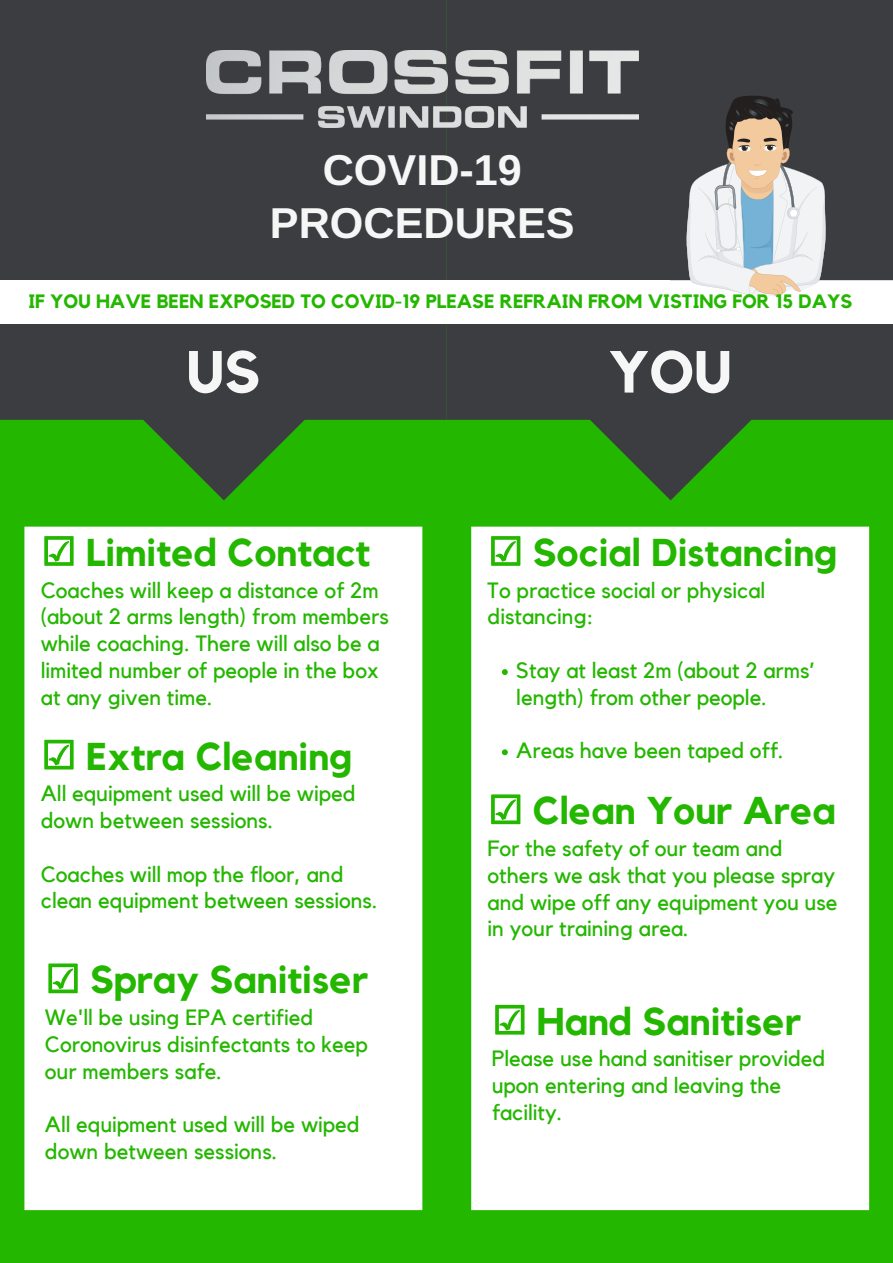
<style>
.page{position:relative;width:893px;height:1263px;background:#24b700}
.page>*{position:absolute;margin:0;border:0;box-sizing:border-box;transform-origin:0 0}
.t1{font:700 58.57px "Kollektif";color:#f6f6f6}
.t2{font:700 43.2px/52.7px "Arimo";color:#f6f6f6;text-align:center}
.t3{font:700 38.62px "Kollektif";color:#24b700}
.t4{font:22.05px/26.8px "Kollektif";color:#24b700}
.t5{font:700 19.27px "Kollektif";color:#24b700}
.s1{font-family:"DejaVu Sans";font-weight:400;color:rgb(0 0 0/0)}
</style>
<div class="page">
<svg style="left:0;top:0;width:447px;height:500px;fill:#3c3d41"></svg>
<svg style="left:447px;top:0;width:446px;height:500px;fill:#3c3d41"></svg>
<div style="left:24px;top:527px;width:398px;height:683px;background:#fff"></div>
<div style="left:471px;top:527px;width:398px;height:683px;background:#fff"></div>
<div style="left:0;top:281px;width:893px;height:43px;background:#fff"></div>
<hr style="left:670px;top:280px;width:223px;height:1px;background:#d7d9de">
<svg style="left:685px;top:96px;width:142px;height:201px;background:#abaaa9"></svg>
<svg style="left:44px;top:536px;width:30px;height:30px"></svg>
<svg style="left:44px;top:740px;width:30px;height:29px"></svg>
<svg style="left:48px;top:963px;width:30px;height:30px"></svg>
<svg style="left:502px;top:669px;width:6px;height:6px"></svg>
<svg style="left:502px;top:749px;width:6px;height:6px"></svg>
<svg style="left:491px;top:536px;width:29px;height:30px"></svg>
<svg style="left:491px;top:794px;width:29px;height:30px"></svg>
<svg style="left:495px;top:1005px;width:29px;height:29px"></svg>
<img style="left:206px;top:51px;width:432px;height:77px">
<h2 class="t2" style="left:270px;top:144px;width:306px">COVID-19<br>PROCEDURES</h2>
<p class="t5" style="left:28px;top:293px;width:825px">IF YOU HAVE BEEN EXPOSED TO COVID-19 PLEASE REFRAIN FROM VISTING FOR 15 DAYS</p>
<h1 class="t1" style="left:187px;top:345px;width:75px">US</h1>
<h1 class="t1" style="left:608px;top:345px;width:124px">YOU</h1>
<h3 class="t3" style="left:41px;top:535px;width:331px"><span class="s1">☑</span> Limited Contact</h3>
<p class="t4" style="left:41px;top:577px;width:350px">Coaches will keep a distance of 2m (about 2 arms length) from members while coaching. There will also be a limited number of people in the box at any given time.</p>
<h3 class="t3" style="left:41px;top:738px;width:313px"><span class="s1">☑</span> Extra Cleaning</h3>
<p class="t4" style="left:41px;top:781px;width:316px">All equipment used will be wiped down between sessions.</p>
<p class="t4" style="left:41px;top:861px;width:338px">Coaches will mop the floor, and clean equipment between sessions.</p>
<h3 class="t3" style="left:45px;top:962px;width:324px"><span class="s1">☑</span> Spray Sanitiser</h3>
<p class="t4" style="left:45px;top:1005px;width:324px">We'll be using EPA certified<br>Coronovirus disinfectants to keep our members safe.</p>
<p class="t4" style="left:45px;top:1112px;width:316px">All equipment used will be wiped down between sessions.</p>
<h3 class="t3" style="left:487px;top:535px;width:351px"><span class="s1">☑</span> Social Distancing</h3>
<p class="t4" style="left:487px;top:577px;width:279px">To practice social or physical distancing:</p>
<p class="t4" style="left:516px;top:658px;width:299px">Stay at least 2m (about 2 arms’ length) from other people.</p>
<p class="t4" style="left:516px;top:738px;width:269px">Areas have been taped off.</p>
<h3 class="t3" style="left:487px;top:793px;width:350px"><span class="s1">☑</span> Clean Your Area</h3>
<p class="t4" style="left:487px;top:836px;width:351px">For the safety of our team and others we ask that you please spray and wipe off any equipment you use in your training area.</p>
<h3 class="t3" style="left:492px;top:1003px;width:311px"><span class="s1">☑</span> Hand Sanitiser</h3>
<p class="t4" style="left:492px;top:1046px;width:335px">Please use hand sanitiser provided upon entering and leaving the facility.</p>
</div>
